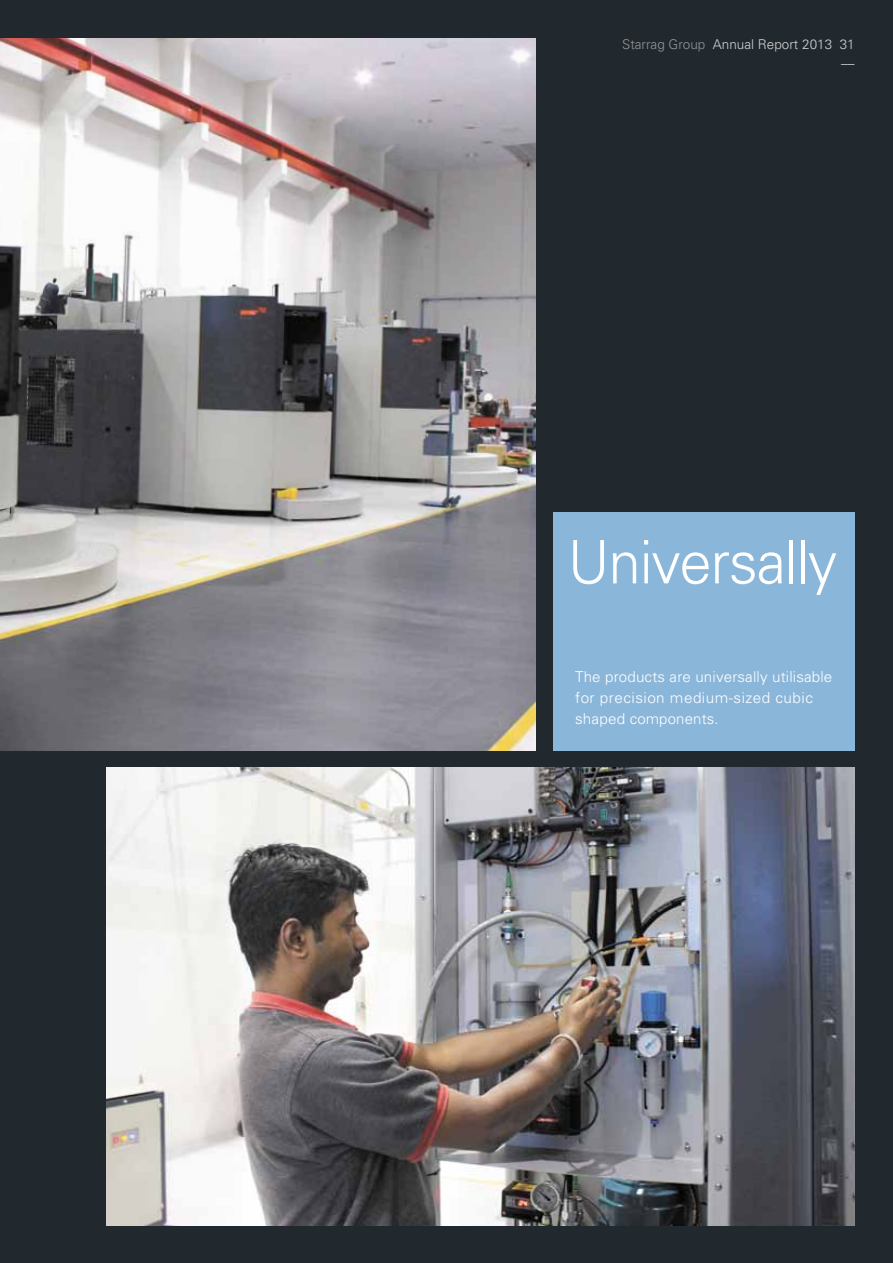
<style>
.page{position:relative;width:893px;height:1263px;background:#22292e}
.page>*{position:absolute;margin:0;border:0;box-sizing:border-box;transform-origin:0 0}
.t1{font:300 60px "Univers";letter-spacing:-.02em;color:#fff}
.t2{font:300 15px/21px "Univers";letter-spacing:.01em;color:#fff}
.t3{font:300 13.5px/19.5px "Univers";color:#d2d2d2;text-align:right}
.s1{color:#949494}
</style>
<div class="page">
<div style="left:553px;top:512px;width:302px;height:238px;background:#8ab6da"></div>
<img style="left:0;top:38px;width:536px;height:712px">
<img style="left:106px;top:767px;width:749px;height:459px">
<p class="t3" style="left:622px;top:34px;width:234px"><span class="s1">Starrag Group</span> Annual Report 2013 31 ––</p>
<h1 class="t1" style="left:568px;top:526px;width:271px">Universally</h1>
<p class="t2" style="left:575px;top:666px;width:259px">The products are universally utilisable for precision medium-sized cubic shaped components.</p>
</div>
